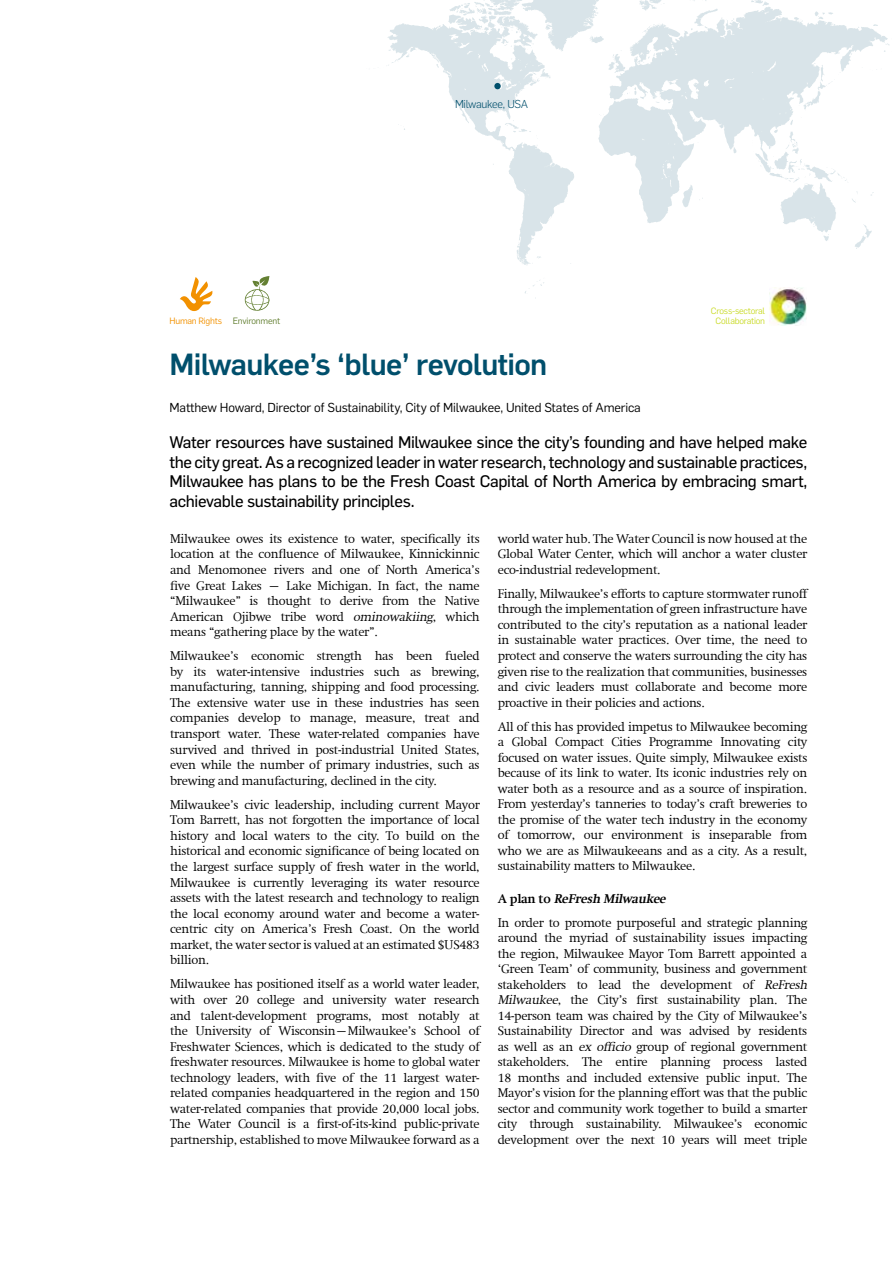
<style>
.page{position:relative;width:893px;height:1263px;background:#fff}
.page>*{position:absolute;margin:0;border:0;box-sizing:border-box;transform-origin:0 0}
.t1{font:500 30px "Flama";letter-spacing:-.02em;color:#004f6c}
.t2{font:16.5px/19.5px "Flama Basic";letter-spacing:-.02em;color:#000;text-align:justify}
.t3{font:300 12.75px/15.6px "Swift Com";letter-spacing:-.02em;color:#000;text-align:justify}
.t4{font:12.75px "Flama";letter-spacing:-.01em;color:#000}
.t5{font:300 11.25px "Flama";letter-spacing:-.025em;color:#004f6c}
.t6{font:9px "Flama";letter-spacing:-.025em;color:#cadb2a}
.t7{font:9px "Flama";letter-spacing:-.025em;color:#648033}
.t8{font:9px "Flama";letter-spacing:-.025em;color:#f39200}
.s1{font-style:italic}
.s2{font-weight:700}
.s3{font-weight:700;font-style:italic}
</style>
<div class="page">
<svg style="left:387px;top:0;width:503px;height:299px"></svg>
<div style="left:494px;top:83px;width:7px;height:6px;background:#004f6c;border-radius:50%"></div>
<svg style="left:244px;top:276px;width:25px;height:35px"></svg>
<img style="left:770px;top:287px;width:37px;height:38px">
<svg style="left:180px;top:277px;width:33px;height:34px"></svg>
<p class="t5" style="left:455px;top:96px;width:75px">Milwaukee, USA</p>
<p class="t6" style="left:711px;top:304px;width:56px">Cross-sectoral</p>
<p class="t7" style="left:233px;top:315px;width:49px">Environment</p>
<p class="t8" style="left:169px;top:315px;width:54px">Human Rights</p>
<p class="t6" style="left:715px;top:315px;width:51px">Collaboration</p>
<h1 class="t1" style="left:169px;top:343px;width:379px">Milwaukee’s ‘blue’ revolution</h1>
<p class="t4" style="left:169px;top:398px;width:473px">Matthew Howard, Director of Sustainability, City of Milwaukee, United States of America</p>
<p class="t2" style="left:169px;top:431px;width:639px">Water resources have sustained Milwaukee since the city’s founding and have helped make the city great. As a recognized leader in water research, technology and sustainable practices, Milwaukee has plans to be the Fresh Coast Capital of North America by embracing smart, achievable sustainability principles.</p>
<p class="t3" style="left:170px;top:531px;width:311px">Milwaukee owes its existence to water, specifically its location at the confluence of Milwaukee, Kinnickinnic and Menomonee rivers and one of North America’s five Great Lakes – Lake Michigan. In fact, the name “Milwaukee” is thought to derive from the Native American Ojibwe tribe word <span class="s1">ominowakiing</span>, which means “gathering place by the water”.</p>
<p class="t3" style="left:170px;top:648px;width:311px">Milwaukee’s economic strength has been fueled by its water-intensive industries such as brewing, manufacturing, tanning, shipping and food processing.<br>The extensive water use in these industries has seen companies develop to manage, measure, treat and transport water. These water-related companies have survived and thrived in post-industrial United States, even while the number of primary industries, such as brewing and manufacturing, declined in the city.</p>
<p class="t3" style="left:170px;top:797px;width:311px">Milwaukee’s civic leadership, including current Mayor Tom Barrett, has not forgotten the importance of local history and local waters to the city. To build on the historical and economic significance of being located on the largest surface supply of fresh water in the world, Milwaukee is currently leveraging its water resource assets with the latest research and technology to realign the local economy around water and become a water&shy;centric city on America’s Fresh Coast. On the world market, the water sector is valued at an estimated $US483 billion.</p>
<p class="t3" style="left:170px;top:976px;width:311px">Milwaukee has positioned itself as a world water leader, with over 20 college and university water research and talent-development programs, most notably at the University of Wisconsin–Milwaukee’s School of Freshwater Sciences, which is dedicated to the study of freshwater resources. Milwaukee is home to global water technology leaders, with five of the 11 largest water&shy;related companies headquartered in the region and 150 water-related companies that provide 20,000 local jobs.<br>The Water Council is a first-of-its-kind public-private partnership, established to move Milwaukee forward as a</p>
<p class="t3" style="left:498px;top:531px;width:311px">world water hub. The Water Council is now housed at the Global Water Center, which will anchor a water cluster eco-industrial redevelopment.</p>
<p class="t3" style="left:498px;top:586px;width:311px">Finally, Milwaukee’s efforts to capture stormwater runoff through the implementation of green infrastructure have contributed to the city’s reputation as a national leader in sustainable water practices. Over time, the need to protect and conserve the waters surrounding the city has given rise to the realization that communities, businesses and civic leaders must collaborate and become more proactive in their policies and actions.</p>
<p class="t3" style="left:498px;top:719px;width:311px">All of this has provided impetus to Milwaukee becoming a Global Compact Cities Programme Innovating city focused on water issues. Quite simply, Milwaukee exists because of its link to water. Its iconic industries rely on water both as a resource and as a source of inspiration.<br>From yesterday’s tanneries to today’s craft breweries to the promise of the water tech industry in the economy of tomorrow, our environment is inseparable from who we are as Milwaukeeans and as a city. As a result, sustainability matters to Milwaukee.</p>
<p class="t3" style="left:498px;top:886px;width:311px;line-height:24px"><span class="s2">A p l a n t o</span> <span class="s3">ReFresh Milwaukee<br></span>In order to promote purposeful and strategic planning</p>
<p class="t3" style="left:498px;top:930px;width:314px;text-align:left">around the myriad of sustainability issues impacting the region, Milwaukee Mayor Tom Barrett appointed a ‘Green Team’ of community, business and government stakeholders to lead the development of <span class="s1">ReFresh Milwaukee</span>, the City’s first sustainability plan. The 14-person team was chaired by the City of Milwaukee’s Sustainability Director and was advised by residents as well as an <span class="s1">ex officio</span> group of regional government stakeholders. The entire planning process lasted 18 months and included extensive public input. The Mayor’s vision for the planning effort was that the public sector and community work together to build a smarter city through sustainability. Milwaukee’s economic development over the next 10 years will meet triple</p>
</div>
